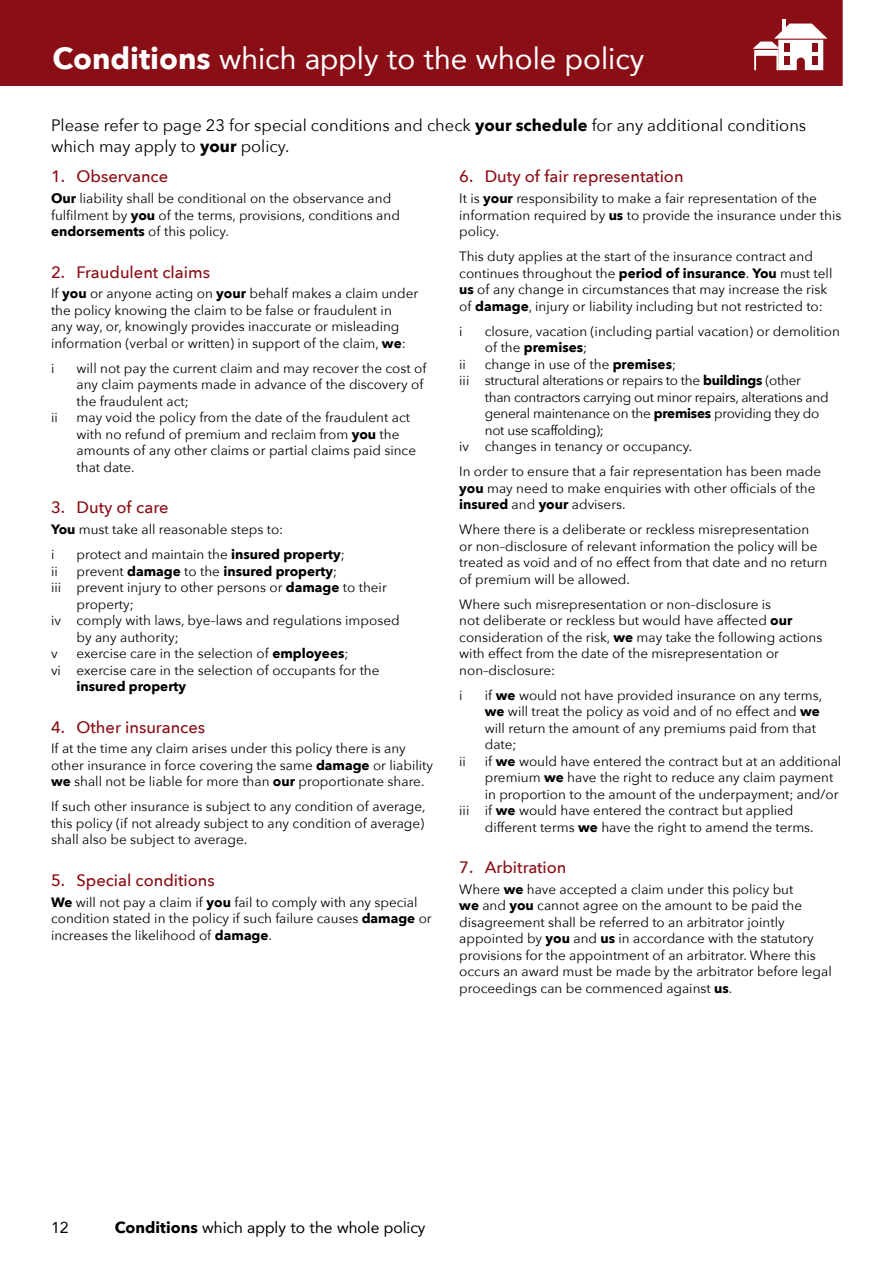
<style>
.page{position:relative;width:893px;height:1263px;background:#fff}
.page>*{position:absolute;margin:0;border:0;box-sizing:border-box;transform-origin:0 0}
.Section_Title{font:30px "Avenir";color:#fff}
.Body_-_Title{font:500 16.5px "Avenir Next";color:#8a0e16}
.Intro_Paragpraph{font:16.5px/21px "Avenir Next";color:#000}
.t1{font:15.75px "Avenir";color:#000}
.Body{font:13.5px/16.5px "Avenir Next";color:#000}
.Body_-_2mm_Above{font:13.5px/16.5px "Avenir Next";color:#000}
.Body-2{font:13.5px/16.5px "Avenir Next";letter-spacing:-.02em;color:#000}
.Body-3{font:700 13.5px "Avenir Next";color:#000}
.s1{font-family:"Avenir Next";font-weight:700}
.s2{font-weight:700}
.s3{font-weight:400}
</style>
<div class="page">
<div style="left:0;top:0;width:843px;height:86px;background:#8a0e16"></div>
<svg style="left:753px;top:19px;width:74px;height:51px"></svg>
<div style="left:784px;top:56px;width:5px;height:8px;background:#8a0d17"></div>
<div style="left:784px;top:44px;width:5px;height:8px;background:#8a0d17"></div>
<div style="left:812px;top:56px;width:6px;height:8px;background:#8a0d17"></div>
<div style="left:812px;top:44px;width:6px;height:8px;background:#8a0d17"></div>
<p class="Section_Title" style="left:53px;top:34px;width:593px"><span class="s1">Conditions</span> which apply to the whole policy</p>
<p class="Intro_Paragpraph" style="left:51px;top:114px;width:757px">Please refer to page 23 for special conditions and check <span class="s2">your schedule</span> for any additional conditions which may apply to <span class="s2">your</span> policy.</p>
<p class="Body_-_Title" style="left:51px;top:163px;width:119px">1. Observance</p>
<p class="Body" style="left:51px;top:190px;width:350px"><span class="s2">Our</span> liability shall be conditional on the observance and fulfilment by <span class="s2">you</span> of the terms, provisions, conditions and <span class="s2">endorsements</span> of this policy.</p>
<p class="Body_-_Title" style="left:51px;top:258px;width:161px">2. Fraudulent claims</p>
<p class="Body" style="left:51px;top:285px;width:369px">If <span class="s2">you</span> or anyone acting on <span class="s2">your</span> behalf makes a claim under the policy knowing the claim to be false or fraudulent in<br>any way, or, knowingly provides inaccurate or misleading information (verbal or written) in support of the claim, <span class="s2">we</span>:</p>
<p class="Body_-_2mm_Above" style="left:51px;top:359px;width:5px">i</p>
<p class="Body_-_2mm_Above" style="left:77px;top:359px;width:351px">will not pay the current claim and may recover the cost of any claim payments made in advance of the discovery of the fraudulent act;</p>
<p class="Body" style="left:51px;top:409px;width:8px">ii</p>
<p class="Body" style="left:77px;top:409px;width:341px">may void the policy from the date of the fraudulent act with no refund of premium and reclaim from <span class="s2">you</span> the amounts of any other claims or partial claims paid since that date.</p>
<p class="Body_-_Title" style="left:51px;top:494px;width:119px">3. Duty of care</p>
<p class="Body" style="left:51px;top:521px;width:234px"><span class="s2">You</span> must take all reasonable steps to:</p>
<p class="Body_-_2mm_Above" style="left:51px;top:546px;width:5px">i</p>
<p class="Body_-_2mm_Above" style="left:77px;top:546px;width:270px">protect and maintain the <span class="s2">insured property</span>;</p>
<p class="Body" style="left:51px;top:562px;width:8px">ii</p>
<p class="Body-3" style="left:77px;top:559px;width:262px"><span class="s3">prevent</span> damage <span class="s3">to the</span> insured property<span class="s3">;</span></p>
<p class="Body" style="left:77px;top:579px;width:312px;text-indent:-26px">iii prevent injury to other persons or <span class="s2">damage</span> to their property;</p>
<p class="Body" style="left:77px;top:612px;width:325px;text-indent:-26px">iv comply with laws, bye–laws and regulations imposed by any authority;</p>
<p class="Body" style="left:51px;top:645px;width:8px">v</p>
<p class="Body" style="left:77px;top:645px;width:273px">exercise care in the selection of <span class="s2">employees</span>;</p>
<p class="Body" style="left:77px;top:661px;width:305px;text-indent:-26px">vi exercise care in the selection of occupants for the <span class="s2">insured property</span></p>
<p class="Body_-_Title" style="left:51px;top:713px;width:156px">4. Other insurances</p>
<p class="Body" style="left:51px;top:740px;width:384px">If at the time any claim arises under this policy there is any other insurance in force covering the same <span class="s2">damage</span> or liability <span class="s2">we</span> shall not be liable for more than <span class="s2">our</span> proportionate share.</p>
<p class="Body_-_2mm_Above" style="left:51px;top:798px;width:376px;text-align:justify">If such other insurance is subject to any condition of average, this policy (if not already subject to any condition of average) shall also be subject to average.</p>
<p class="Body_-_Title" style="left:51px;top:866px;width:165px">5. Special conditions</p>
<p class="Body" style="left:51px;top:893px;width:382px"><span class="s2">We</span> will not pay a claim if <span class="s2">you</span> fail to comply with any special condition stated in the policy if such failure causes <span class="s2">damage</span> or increases the likelihood of <span class="s2">damage</span>.</p>
<p class="Body_-_Title" style="left:459px;top:163px;width:226px">6. Duty of fair representation</p>
<p class="Body" style="left:459px;top:190px;width:384px">It is <span class="s2">your</span> responsibility to make a fair representation of the information required by <span class="s2">us</span> to provide the insurance under this policy.</p>
<p class="Body_-_2mm_Above" style="left:459px;top:248px;width:375px">This duty applies at the start of the insurance contract and continues throughout the <span class="s2">period of insurance</span>. <span class="s2">You</span> must tell <span class="s2">us</span> of any change in circumstances that may increase the risk of <span class="s2">damage</span>, injury or liability including but not restricted to:</p>
<p class="Body_-_2mm_Above" style="left:459px;top:322px;width:5px">i</p>
<p class="Body_-_2mm_Above" style="left:485px;top:322px;width:357px">closure, vacation (including partial vacation) or demolition of the <span class="s2">premises</span>;</p>
<p class="Body" style="left:459px;top:355px;width:8px">ii</p>
<p class="Body" style="left:485px;top:355px;width:193px">change in use of the <span class="s2">premises</span>;</p>
<p class="Body-2" style="left:485px;top:372px;width:345px;text-indent:-26px">iii structural alterations or repairs to the <span class="s2">buildings</span> (other than contractors carrying out minor repairs, alterations and general maintenance on the <span class="s2">premises</span> providing they do not use scaffolding);</p>
<p class="Body" style="left:459px;top:438px;width:235px">iv changes in tenancy or occupancy.</p>
<p class="Body_-_2mm_Above" style="left:459px;top:463px;width:363px">In order to ensure that a fair representation has been made <span class="s2">you</span> may need to make enquiries with other officials of the <span class="s2">insured</span> and <span class="s2">your</span> advisers.</p>
<p class="Body_-_2mm_Above" style="left:459px;top:521px;width:370px">Where there is a deliberate or reckless misrepresentation<br>or non–disclosure of relevant information the policy will be treated as void and of no effect from that date and no return of premium will be allowed.</p>
<p class="Body_-_2mm_Above" style="left:459px;top:595px;width:365px">Where such misrepresentation or non–disclosure is<br>not deliberate or reckless but would have affected <span class="s2">our </span>consideration of the risk, <span class="s2">we</span> may take the following actions with effect from the date of the misrepresentation or non–disclosure:</p>
<p class="Body_-_2mm_Above" style="left:459px;top:686px;width:5px">i</p>
<p class="Body_-_2mm_Above" style="left:485px;top:686px;width:339px">if <span class="s2">we</span> would not have provided insurance on any terms, <span class="s2">we</span> will treat the policy as void and of no effect and <span class="s2">we </span>will return the amount of any premiums paid from that date;</p>
<p class="Body" style="left:459px;top:752px;width:8px">ii</p>
<p class="Body" style="left:485px;top:752px;width:358px">if <span class="s2">we</span> would have entered the contract but at an additional premium <span class="s2">we</span> have the right to reduce any claim payment in proportion to the amount of the underpayment; and/or</p>
<p class="Body" style="left:485px;top:802px;width:330px;text-indent:-26px">iii if <span class="s2">we</span> would have entered the contract but applied different terms <span class="s2">we</span> have the right to amend the terms.</p>
<p class="Body_-_Title" style="left:459px;top:853px;width:109px">7. Arbitration</p>
<p class="Body" style="left:459px;top:880px;width:374px">Where <span class="s2">we</span> have accepted a claim under this policy but<br><span class="s2">we</span> and <span class="s2">you</span> cannot agree on the amount to be paid the disagreement shall be referred to an arbitrator jointly appointed by <span class="s2">you</span> and <span class="s2">us</span> in accordance with the statutory provisions for the appointment of an arbitrator. Where this occurs an award must be made by the arbitrator before legal proceedings can be commenced against <span class="s2">us</span>.</p>
<p class="t1" style="left:51px;top:1215px;width:19px">12</p>
<p class="t1" style="left:115px;top:1215px;width:312px"><span class="s1">Conditions</span> which apply to the whole policy</p>
</div>
